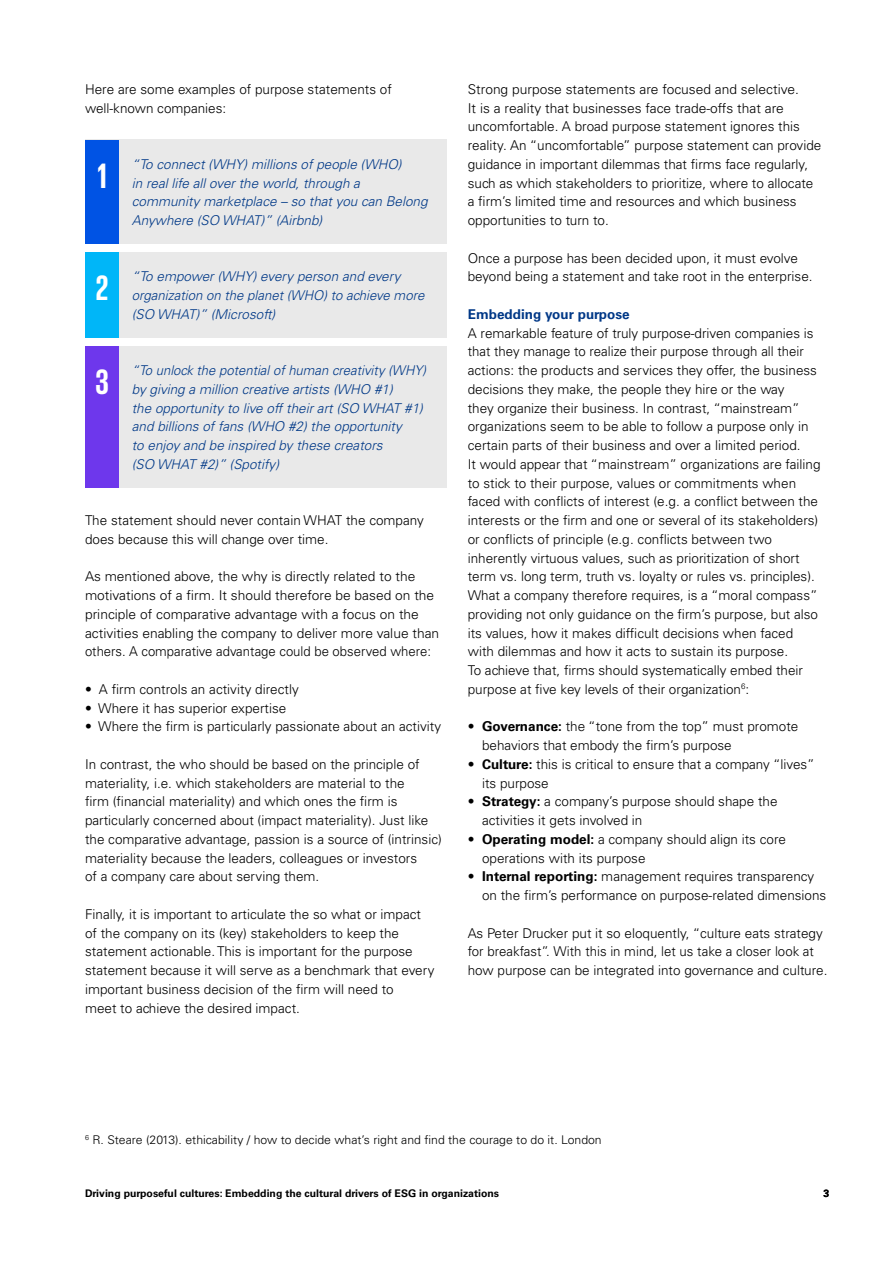
<style>
.page{position:relative;width:893px;height:1263px;background:#fff}
.page>*{position:absolute;margin:0;border:0;box-sizing:border-box;transform-origin:0 0}
.t1{font:700 36px "KPMG";color:#fff}
.t2{font:300 13.5px/18.8px "Univers LT Std";color:#000}
.t3{font:italic 300 13.5px/18.8px "Univers LT Std";color:#003887}
.t4{font:700 13.5px "Univers LT Std";color:#003887}
.t5{font:300 12px "Univers LT Std";color:#000}
.t6{font:700 10.5px "Univers LT Std";color:#000}
.s1{font-weight:700}
</style>
<div class="page">
<div style="left:85px;top:140px;width:361px;height:104px;background:#e9e9e9"></div>
<div style="left:85px;top:252px;width:361px;height:85px;background:#e9e9e9"></div>
<div style="left:85px;top:346px;width:361px;height:141px;background:#e9e9e9"></div>
<div style="left:85px;top:140px;width:33px;height:104px;background:#0053e4"></div>
<div style="left:85px;top:252px;width:33px;height:85px;background:#00b6f8"></div>
<div style="left:85px;top:346px;width:33px;height:141px;background:#6e37ec"></div>
<p class="t2" style="left:85px;top:80px;width:308px">Here are some examples of purpose statements of well-known companies:</p>
<h1 class="t1" style="left:97px;top:157px;width:11px">1</h1>
<p class="t3" style="left:132px;top:155px;width:297px">“To connect (WHY) millions of people (WHO)<br>in real life all over the world, through a community marketplace – so that you can Belong Anywhere (SO WHAT)” (Airbnb)</p>
<h1 class="t1" style="left:96px;top:270px;width:14px">2</h1>
<p class="t3" style="left:132px;top:267px;width:294px">“To empower (WHY) every person and every organization on the planet (WHO) to achieve more (SO WHAT)” (Microsoft)</p>
<h1 class="t1" style="left:95px;top:363px;width:15px">3</h1>
<p class="t3" style="left:132px;top:361px;width:296px">“To unlock the potential of human creativity (WHY) by giving a million creative artists (WHO #1)<br>the opportunity to live off their art (SO WHAT #1) and billions of fans (WHO #2) the opportunity<br>to enjoy and be inspired by these creators<br>(SO WHAT #2)” (Spotify)</p>
<p class="t2" style="left:85px;top:511px;width:340px">The statement should never contain WHAT the company does because this will change over time.</p>
<p class="t2" style="left:85px;top:567px;width:356px">As mentioned above, the why is directly related to the motivations of a firm. It should therefore be based on the principle of comparative advantage with a focus on the activities enabling the company to deliver more value than others. A comparative advantage could be observed where:</p>
<p class="t2" style="left:85px;top:680px;width:215px">• A firm controls an activity directly</p>
<p class="t2" style="left:85px;top:698px;width:203px">• Where it has superior expertise</p>
<p class="t2" style="left:85px;top:717px;width:358px">• Where the firm is particularly passionate about an activity</p>
<p class="t2" style="left:85px;top:755px;width:358px">In contrast, the who should be based on the principle of materiality, i.e. which stakeholders are material to the<br>firm (financial materiality) and which ones the firm is particularly concerned about (impact materiality). Just like the comparative advantage, passion is a source of (intrinsic) materiality because the leaders, colleagues or investors<br>of a company care about serving them.</p>
<p class="t2" style="left:85px;top:905px;width:351px">Finally, it is important to articulate the so what or impact of the company on its (key) stakeholders to keep the statement actionable. This is important for the purpose statement because it will serve as a benchmark that every important business decision of the firm will need to<br>meet to achieve the desired impact.</p>
<p class="t2" style="left:468px;top:80px;width:355px">Strong purpose statements are focused and selective.<br>It is a reality that businesses face trade-offs that are uncomfortable. A broad purpose statement ignores this reality. An “uncomfortable” purpose statement can provide guidance in important dilemmas that firms face regularly, such as which stakeholders to prioritize, where to allocate a firm’s limited time and resources and which business opportunities to turn to.</p>
<p class="t2" style="left:468px;top:248px;width:346px">Once a purpose has been decided upon, it must evolve beyond being a statement and take root in the enterprise.</p>
<p class="t4" style="left:468px;top:306px;width:163px">Embedding your purpose</p>
<p class="t2" style="left:468px;top:323px;width:354px">A remarkable feature of truly purpose-driven companies is that they manage to realize their purpose through all their actions: the products and services they offer, the business decisions they make, the people they hire or the way<br>they organize their business. In contrast, “mainstream” organizations seem to be able to follow a purpose only in certain parts of their business and over a limited period.<br>It would appear that “mainstream” organizations are failing to stick to their purpose, values or commitments when faced with conflicts of interest (e.g. a conflict between the interests or the firm and one or several of its stakeholders) or conflicts of principle (e.g. conflicts between two inherently virtuous values, such as prioritization of short term vs. long term, truth vs. loyalty or rules vs. principles).<br>What a company therefore requires, is a “moral compass” providing not only guidance on the firm’s purpose, but also its values, how it makes difficult decisions when faced with dilemmas and how it acts to sustain its purpose.<br>To achieve that, firms should systematically embed their purpose at five key levels of their organization<sup>6</sup>:</p>
<p class="t2" style="left:482px;top:717px;width:318px;text-indent:-14px">• <span class="s1">Governance:</span> the “tone from the top” must promote behaviors that embody the firm’s purpose</p>
<p class="t2" style="left:482px;top:755px;width:334px;text-indent:-14px">• <span class="s1">Culture:</span> this is critical to ensure that a company “lives” its purpose</p>
<p class="t2" style="left:482px;top:792px;width:297px;text-indent:-14px">• <span class="s1">Strategy:</span> a company’s purpose should shape the activities it gets involved in</p>
<p class="t2" style="left:482px;top:830px;width:306px;text-indent:-14px">• <span class="s1">Operating model:</span> a company should align its core operations with its purpose</p>
<p class="t2" style="left:482px;top:867px;width:346px;text-indent:-14px">• <span class="s1">Internal reporting:</span> management requires transparency on the firm’s performance on purpose-related dimensions</p>
<p class="t2" style="left:468px;top:923px;width:361px">As Peter Drucker put it so eloquently, “culture eats strategy for breakfast”. With this in mind, let us take a closer look at how purpose can be integrated into governance and culture.</p>
<p class="t5" style="left:85px;top:1132px;width:518px"><sup>6</sup> R. Steare (2013). ethicability / how to decide what’s right and find the courage to do it. London</p>
<p class="t6" style="left:85px;top:1187px;width:416px">Driving purposeful cultures: Embedding the cultural drivers of ESG in organizations</p>
<p class="t6" style="left:823px;top:1187px;width:7px">3</p>
</div>
